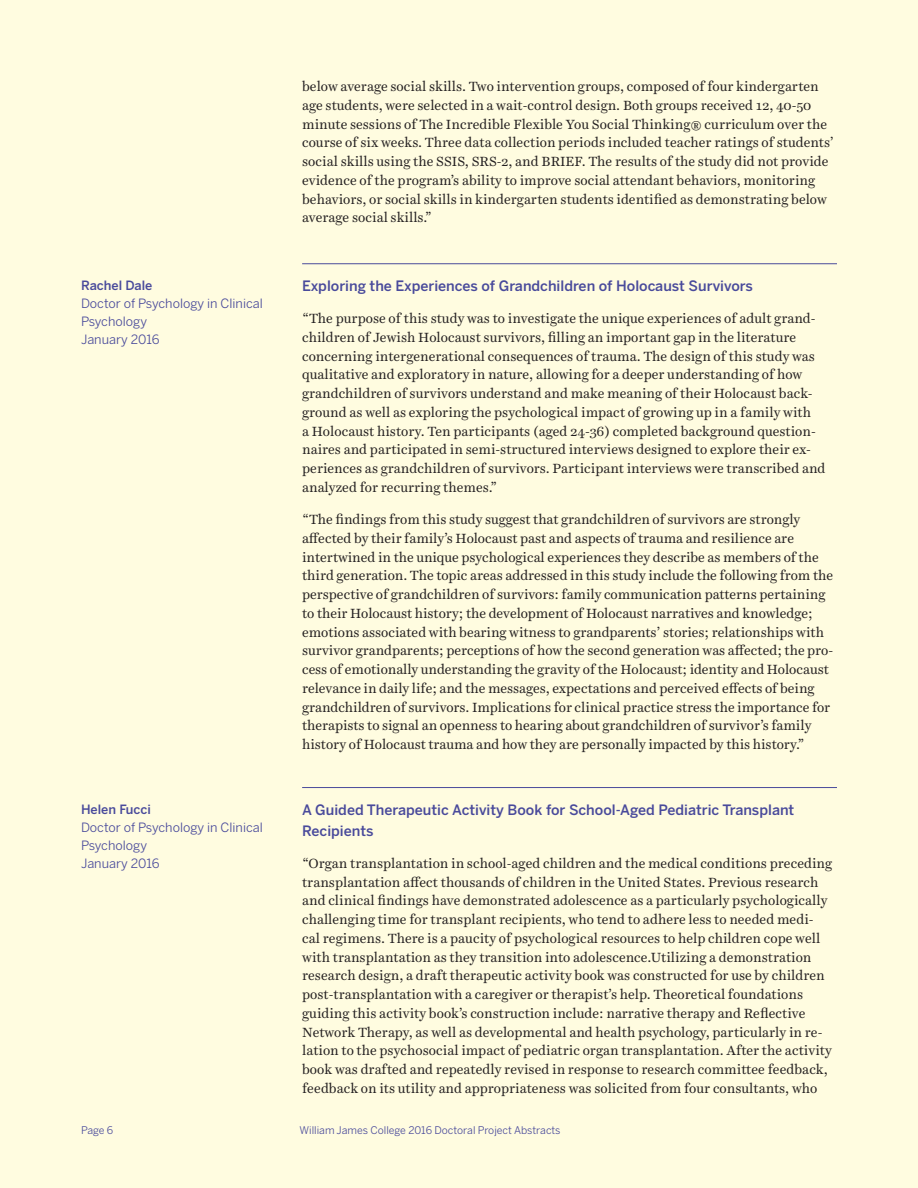
<style>
.page{position:relative;width:918px;height:1188px;background:#fffce0}
.page>*{position:absolute;margin:0;border:0;box-sizing:border-box;transform-origin:0 0}
.DP_Title{font:500 14.25px/21px "Benton Sans";color:#494a9b}
.body_text__space_aft{font:13.5px/18.8px "Harriet Text";color:#231f20}
.Program_and_Year{font:12.75px/18px "Benton Sans";color:#494a9b}
.Student_Name{font:500 12.75px "Benton Sans";color:#494a9b}
.t1{font:10.5px "Benton Sans";color:#494a9b}
</style>
<div class="page">
<hr style="left:302px;top:263px;width:535px;height:1px;background:#494a9b">
<hr style="left:302px;top:787px;width:535px;height:1px;background:#494a9b">
<p class="Student_Name" style="left:81px;top:278px;width:73px">Rachel Dale</p>
<p class="Program_and_Year" style="left:81px;top:294px;width:183px">Doctor of Psychology in Clinical<br>Psychology</p>
<p class="Program_and_Year" style="left:81px;top:330px;width:80px">January 2016</p>
<p class="Student_Name" style="left:81px;top:801px;width:71px">Helen Fucci</p>
<p class="Program_and_Year" style="left:81px;top:818px;width:183px">Doctor of Psychology in Clinical<br>Psychology</p>
<p class="Program_and_Year" style="left:81px;top:854px;width:80px">January 2016</p>
<p class="body_text__space_aft" style="left:302px;top:77px;width:533px">below average social skills. Two intervention groups, composed of four kindergarten age students, were selected in a wait-control design. Both groups received 12, 40-50 minute sessions of The Incredible Flexible You Social Thinking® curriculum over the course of six weeks. Three data collection periods included teacher ratings of students’ social skills using the SSIS, SRS-2, and BRIEF. The results of the study did not provide evidence of the program’s ability to improve social attendant behaviors, monitoring behaviors, or social skills in kindergarten students identified as demonstrating below average social skills.”</p>
<p class="DP_Title" style="left:302px;top:275px;width:452px">Exploring the Experiences of Grandchildren of Holocaust Survivors</p>
<p class="body_text__space_aft" style="left:302px;top:309px;width:525px">“The purpose of this study was to investigate the unique experiences of adult grand&shy;children of Jewish Holocaust survivors, filling an important gap in the literature concerning intergenerational consequences of trauma. The design of this study was qualitative and exploratory in nature, allowing for a deeper understanding of how grandchildren of survivors understand and make meaning of their Holocaust back&shy;ground as well as exploring the psychological impact of growing up in a family with<br>a Holocaust history. Ten participants (aged 24-36) completed background question&shy;naires and participated in semi-structured interviews designed to explore their ex&shy;periences as grandchildren of survivors. Participant interviews were transcribed and analyzed for recurring themes.”</p>
<p class="body_text__space_aft" style="left:302px;top:510px;width:533px">“The findings from this study suggest that grandchildren of survivors are strongly affected by their family’s Holocaust past and aspects of trauma and resilience are intertwined in the unique psychological experiences they describe as members of the third generation. The topic areas addressed in this study include the following from the perspective of grandchildren of survivors: family communication patterns pertaining to their Holocaust history; the development of Holocaust narratives and knowledge; emotions associated with bearing witness to grandparents’ stories; relationships with survivor grandparents; perceptions of how the second generation was affected; the pro&shy;cess of emotionally understanding the gravity of the Holocaust; identity and Holocaust relevance in daily life; and the messages, expectations and perceived effects of being grandchildren of survivors. Implications for clinical practice stress the importance for therapists to signal an openness to hearing about grandchildren of survivor’s family history of Holocaust trauma and how they are personally impacted by this history.”</p>
<p class="DP_Title" style="left:302px;top:799px;width:494px">A Guided Therapeutic Activity Book for School-Aged Pediatric Transplant<br>Recipients</p>
<p class="body_text__space_aft" style="left:302px;top:854px;width:532px">“Organ transplantation in school-aged children and the medical conditions preceding transplantation affect thousands of children in the United States. Previous research and clinical findings have demonstrated adolescence as a particularly psychologically challenging time for transplant recipients, who tend to adhere less to needed medi&shy;cal regimens. There is a paucity of psychological resources to help children cope well with transplantation as they transition into adolescence.Utilizing a demonstration research design, a draft therapeutic activity book was constructed for use by children post-transplantation with a caregiver or therapist’s help. Theoretical foundations guiding this activity book’s construction include: narrative therapy and Reflective Network Therapy, as well as developmental and health psychology, particularly in re&shy;lation to the psychosocial impact of pediatric organ transplantation. After the activity book was drafted and repeatedly revised in response to research committee feedback, feedback on its utility and appropriateness was solicited from four consultants, who</p>
<p class="t1" style="left:81px;top:1124px;width:34px">Page 6</p>
<p class="t1" style="left:300px;top:1124px;width:263px">William James College 2016 Doctoral Project Abstracts</p>
</div>
